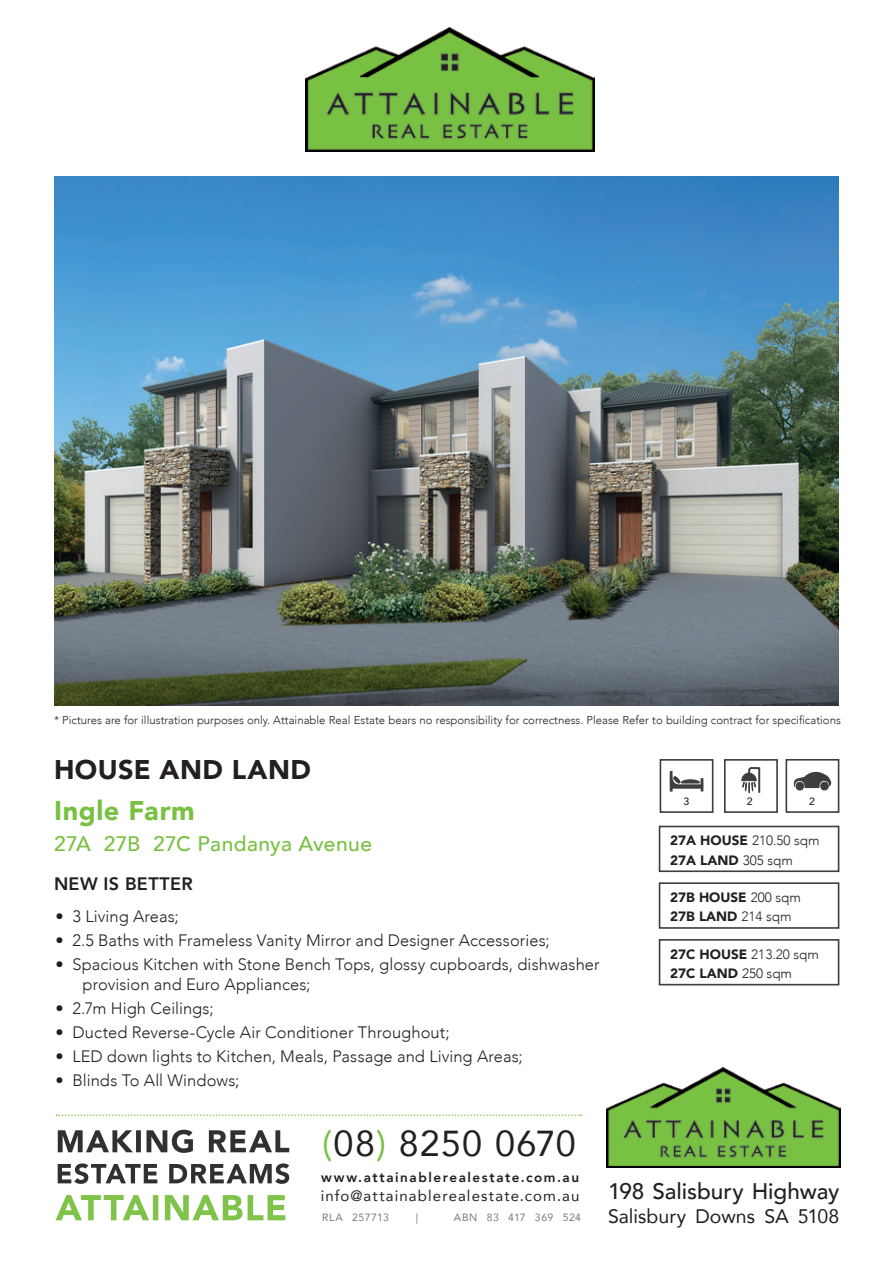
<style>
.page{position:relative;width:893px;height:1263px;background:#fff}
.page>*{position:absolute;margin:0;border:0;box-sizing:border-box;transform-origin:0 0}
.t1{font:36px "Avenir";letter-spacing:.025em;color:#231f20}
.t2{font:900 27px "Avenir";letter-spacing:.015em;color:#231f20}
.t3{font:900 27px "Avenir";letter-spacing:.02em;color:#79c142}
.t4{font:500 22.5px "Avenir";letter-spacing:-.005em;color:#231f20}
.t5{font:500 21px "Avenir";letter-spacing:.015em;color:#79c142}
.t6{font:19.5px "Avenir";color:#231f20}
.t7{font:800 18px "Avenir";letter-spacing:.015em;color:#231f20}
.t8{font:300 16.5px/19.8px "Avenir";letter-spacing:.005em;color:#231f20}
.t9{font:15px "Avenir";letter-spacing:.075em;color:#231f20}
.t10{font:900 13.5px/19.5px "Avenir";color:#231f20}
.t11{font:800 13.5px "Avenir";letter-spacing:.115em;color:#231f20}
.t12{font:300 11.4px "Avenir";color:#231f20}
.t13{font:10.5px "Avenir";letter-spacing:.05em;color:#787a7d}
.t14{font:500 10.5px "Avenir";color:#231f20}
.s1{font-weight:300}
.s2{color:#79c142}
</style>
<div class="page">
<img style="left:54px;top:177px;width:785px;height:528px">
<img style="left:305px;top:28px;width:290px;height:123px">
<svg style="left:56px;top:1114px;width:525px;height:2px"></svg>
<svg style="left:56px;top:1195px;width:229px;height:25px"></svg>
<svg style="left:58px;top:1163px;width:231px;height:21px"></svg>
<svg style="left:58px;top:1130px;width:231px;height:23px"></svg>
<img style="left:607px;top:1068px;width:234px;height:99px">
<div style="left:659px;top:826px;width:180px;height:46px;border:2px solid #3e3e3f"></div>
<div style="left:659px;top:882px;width:180px;height:47px;border:2px solid #3e3e3f"></div>
<div style="left:659px;top:939px;width:180px;height:46px;border:2px solid #3e3e3f"></div>
<div style="left:724px;top:759px;width:54px;height:54px;border:2px solid #3e3e3f"></div>
<div style="left:796px;top:782px;width:8px;height:8px;border:1px solid #3e3e3f;border-radius:50%"></div>
<div style="left:821px;top:782px;width:7px;height:8px;border:1px solid #3e3e3f;border-radius:50%"></div>
<div style="left:785px;top:759px;width:54px;height:54px;border:2px solid #3e3e3f"></div>
<svg style="left:794px;top:772px;width:37px;height:16px"></svg>
<svg style="left:741px;top:767px;width:20px;height:27px"></svg>
<div style="left:660px;top:759px;width:53px;height:54px;border:2px solid #3e3e3f"></div>
<svg style="left:669px;top:771px;width:35px;height:21px"></svg>
<p class="t12" style="left:54px;top:713px;width:788px">* Pictures are for illustration purposes only. Attainable Real Estate bears no responsibility for correctness. Please Refer to building contract for specifications</p>
<h2 class="t2" style="left:54px;top:746px;width:259px">HOUSE AND LAND</h2>
<h2 class="t3" style="left:54px;top:787px;width:142px">Ingle Farm</h2>
<p class="t5" style="left:54px;top:825px;width:320px">27A 27B 27C Pandanya Avenue</p>
<p class="t7" style="left:54px;top:870px;width:140px">NEW IS BETTER</p>
<p class="t8" style="left:56px;top:906px;width:125px">• 3 Living Areas;</p>
<p class="t8" style="left:56px;top:931px;width:496px">• 2.5 Baths with Frameless Vanity Mirror and Designer Accessories;</p>
<p class="t8" style="left:83px;top:955px;width:519px;text-indent:-27px">• Spacious Kitchen with Stone Bench Tops, glossy cupboards, dishwasher provision and Euro Appliances;</p>
<p class="t8" style="left:56px;top:998px;width:160px">• 2.7m High Ceilings;</p>
<p class="t8" style="left:56px;top:1023px;width:396px">• Ducted Reverse-Cycle Air Conditioner Throughout;</p>
<p class="t8" style="left:56px;top:1047px;width:469px">• LED down lights to Kitchen, Meals, Passage and Living Areas;</p>
<p class="t8" style="left:56px;top:1071px;width:185px">• Blinds To All Windows;</p>
<p class="t14" style="left:684px;top:792px;width:7px">3</p>
<p class="t14" style="left:747px;top:792px;width:7px">2</p>
<p class="t14" style="left:809px;top:792px;width:7px">2</p>
<p class="t10" style="left:670px;top:830px;width:151px">27A HOUSE <span class="s1">210.50 sqm<br></span>27A LAND <span class="s1">305 sqm</span></p>
<p class="t10" style="left:670px;top:887px;width:132px">27B HOUSE <span class="s1">200 sqm<br></span>27B LAND <span class="s1">214 sqm</span></p>
<p class="t10" style="left:670px;top:944px;width:150px">27C HOUSE <span class="s1">213.20 sqm<br></span>27C LAND <span class="s1">250 sqm</span></p>
<h1 class="t1" style="left:322px;top:1115px;width:255px"><span class="s2">(</span>08<span class="s2">)</span> 8250 0670</h1>
<p class="t11" style="left:321px;top:1166px;width:260px">www.attainablerealestate.com.au</p>
<p class="t9" style="left:321px;top:1184px;width:260px">info@attainablerealestate.com.au</p>
<p class="t13" style="left:322px;top:1209px;width:68px">RLA 257713</p>
<p class="t13" style="left:416px;top:1209px;width:4px">|</p>
<p class="t13" style="left:454px;top:1209px;width:129px">ABN 83 417 369 524</p>
<h3 class="t4" style="left:608px;top:1171px;width:233px">198 Salisbury Highway</h3>
<p class="t6" style="left:608px;top:1200px;width:233px">Salisbury Downs SA 5108</p>
</div>
